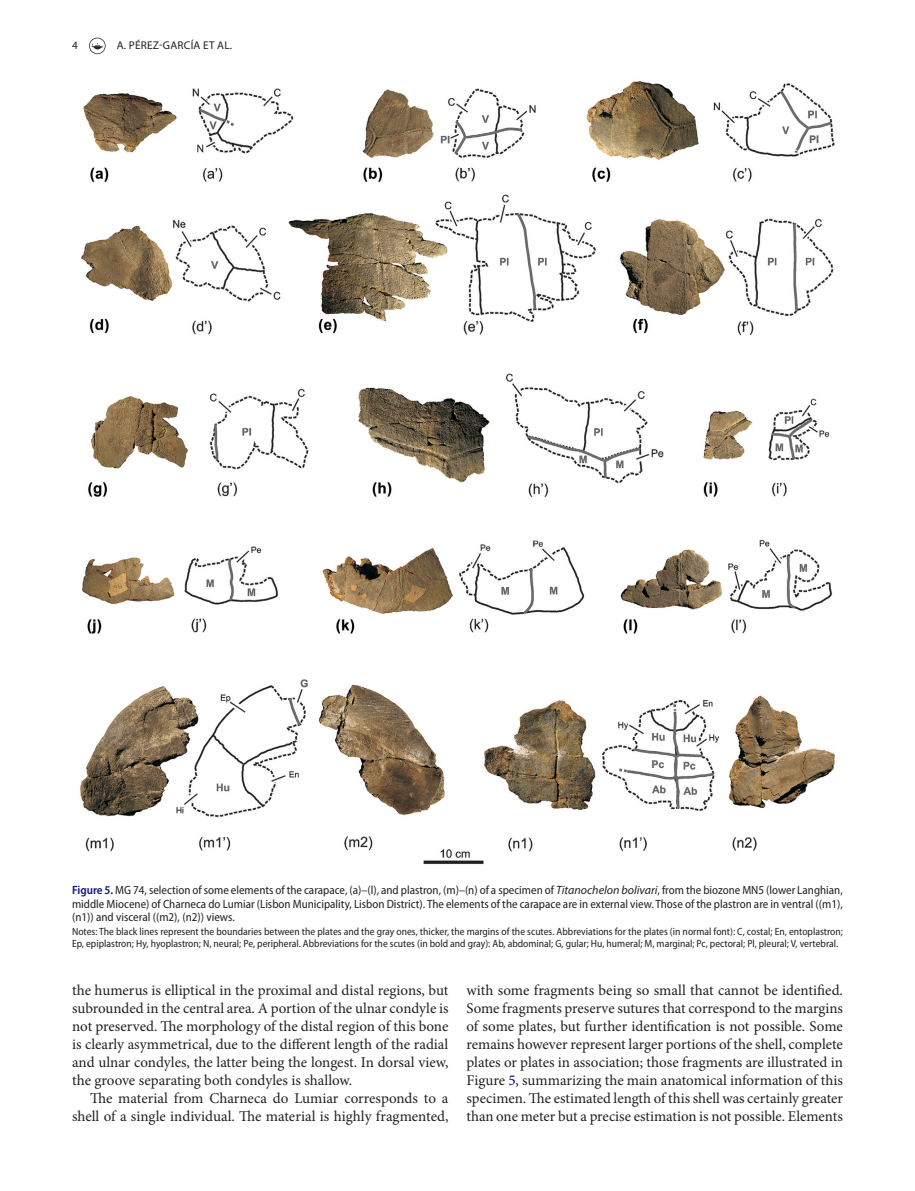
<style>
.page{position:relative;width:915px;height:1191px;background:#fff}
.page>*{position:absolute;margin:0;border:0;box-sizing:border-box;transform-origin:0 0}
.t1{font:15px/18px "Minion Pro";color:#231f20;text-align:justify}
.t2{font:semi-condensed 12px/13.5px "Myriad Pro";color:#231f20;text-align:justify}
.t3{font:11.25px "Myriad Pro";letter-spacing:.02em;color:#231f20}
.t4{font:semi-condensed 10.5px/12px "Myriad Pro";color:#231f20}
.s1{font-weight:600;color:#10147e}
.s2{font-style:italic;font-stretch:normal}
.s3{color:#000080}
</style>
<div class="page">
<svg style="left:89px;top:38px;width:17px;height:16px"></svg>
<img style="left:80px;top:81px;width:755px;height:783px">
<p class="t3" style="left:72px;top:39px;width:7px">4</p>
<p class="t3" style="left:117px;top:39px;width:117px">A. PÉREZ-GARCÍA ET AL.</p>
<p class="t2" style="left:72px;top:883px;width:772px"><span class="s1">Figure 5.</span> MG 74, selection of some elements of the carapace, (a)–(l), and plastron, (m)–(n) of a specimen of <span class="s2">Titanochelon bolivari</span>, from the biozone MN5 (lower Langhian, middle Miocene) of Charneca do Lumiar (Lisbon Municipality, Lisbon District). The elements of the carapace are in external view. Those of the plastron are in ventral ((m1), (n1)) and visceral ((m2), (n2)) views.</p>
<p class="t4" style="left:72px;top:925px;width:772px">Notes: The black lines represent the boundaries between the plates and the gray ones, thicker, the margins of the scutes. Abbreviations for the plates (in normal font): C, costal; En, entoplastron;<br>Ep, epiplastron; Hy, hyoplastron; N, neural; Pe, peripheral. Abbreviations for the scutes (in bold and gray): Ab, abdominal; G, gular; Hu, humeral; M, marginal; Pc, pectoral; Pl, pleural; V, vertebral.</p>
<p class="t1" style="left:72px;top:981px;width:378px">the humerus is elliptical in the proximal and distal regions, but subrounded in the central area. A portion of the ulnar condyle is not preserved. The morphology of the distal region of this bone is clearly asymmetrical, due to the different length of the radial and ulnar condyles, the latter being the longest. In dorsal view, the groove separating both condyles is shallow.</p>
<p class="t1" style="left:72px;top:1089px;width:378px;text-align:right">The material from Charneca do Lumiar corresponds to a shell of a single individual. The material is highly fragmented,</p>
<p class="t1" style="left:466px;top:981px;width:378px">with some fragments being so small that cannot be identified.<br>Some fragments preserve sutures that correspond to the margins of some plates, but further identification is not possible. Some remains however represent larger portions of the shell, complete plates or plates in association; those fragments are illustrated in Figure <span class="s3">5</span>, summarizing the main anatomical information of this specimen. The estimated length of this shell was certainly greater than one meter but a precise estimation is not possible. Elements</p>
</div>
